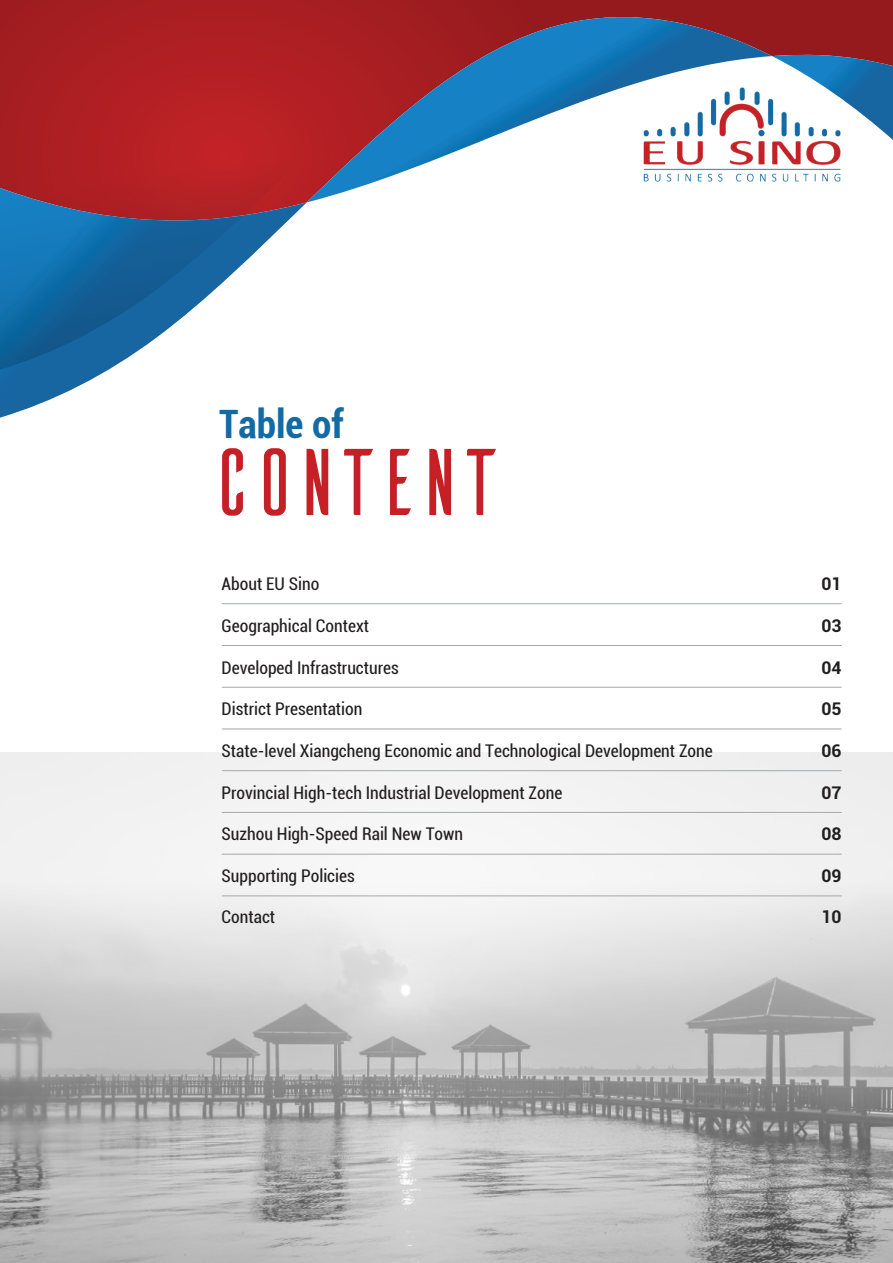
<style>
.page{position:relative;width:893px;height:1263px;background:#fff}
.page>*{position:absolute;margin:0;border:0;box-sizing:border-box;transform-origin:0 0}
.t1{font:94.5px "Ailerons";letter-spacing:-.15em;color:#c42026}
.t2{font:700 condensed 39.15px "Roboto";color:#146ba4}
.t3{font:condensed 17.55px "Roboto";color:#211e1e}
.t4{font:700 17.55px "Roboto";color:#211e1e}
</style>
<div class="page">
<img style="left:0;top:753px;width:893px;height:510px">
<hr style="left:222px;top:645px;width:620px;height:1px;background:#a5a8ab">
<hr style="left:222px;top:687px;width:620px;height:1px;background:#a5a8ab">
<hr style="left:222px;top:728px;width:620px;height:1px;background:#a5a8ab">
<hr style="left:222px;top:770px;width:620px;height:1px;background:#a5a8ab">
<hr style="left:222px;top:812px;width:620px;height:1px;background:#a5a8ab">
<hr style="left:222px;top:854px;width:620px;height:1px;background:#a5a8ab">
<hr style="left:222px;top:895px;width:620px;height:1px;background:#a5a8ab">
<hr style="left:222px;top:603px;width:620px;height:1px;background:#a5a8ab">
<svg style="left:0;top:0;width:893px;height:203px;background:#b1373a"></svg>
<svg style="left:307px;top:17px;width:465px;height:185px"></svg>
<svg style="left:0;top:370px;width:108px;height:48px"></svg>
<svg style="left:772px;top:55px;width:121px;height:85px"></svg>
<svg style="left:0;top:140px;width:307px;height:230px"></svg>
<h2 class="t2" style="left:219px;top:396px;width:126px">Table of</h2>
<h1 class="t1" style="left:204px;top:437px;width:304px">CONTENT</h1>
<p class="t3" style="left:222px;top:572px;width:99px">About EU Sino</p>
<p class="t3" style="left:222px;top:614px;width:149px">Geographical Context</p>
<p class="t3" style="left:222px;top:655px;width:179px">Developed Infrastructures</p>
<p class="t3" style="left:222px;top:697px;width:142px">District Presentation</p>
<p class="t3" style="left:222px;top:738px;width:493px">State-level Xiangcheng Economic and Technological Development Zone</p>
<p class="t3" style="left:222px;top:780px;width:342px">Provincial High-tech Industrial Development Zone</p>
<p class="t3" style="left:222px;top:822px;width:243px">Suzhou High-Speed Rail New Town</p>
<p class="t3" style="left:222px;top:863px;width:135px">Supporting Policies</p>
<p class="t3" style="left:222px;top:905px;width:55px">Contact</p>
<p class="t4" style="left:821px;top:572px;width:22px">01</p>
<p class="t4" style="left:821px;top:613px;width:22px">03</p>
<p class="t4" style="left:821px;top:655px;width:22px">04</p>
<p class="t4" style="left:821px;top:697px;width:22px">05</p>
<p class="t4" style="left:821px;top:738px;width:22px">06</p>
<p class="t4" style="left:821px;top:780px;width:22px">07</p>
<p class="t4" style="left:821px;top:821px;width:22px">08</p>
<p class="t4" style="left:821px;top:863px;width:22px">09</p>
<p class="t4" style="left:821px;top:905px;width:22px">10</p>
</div>
